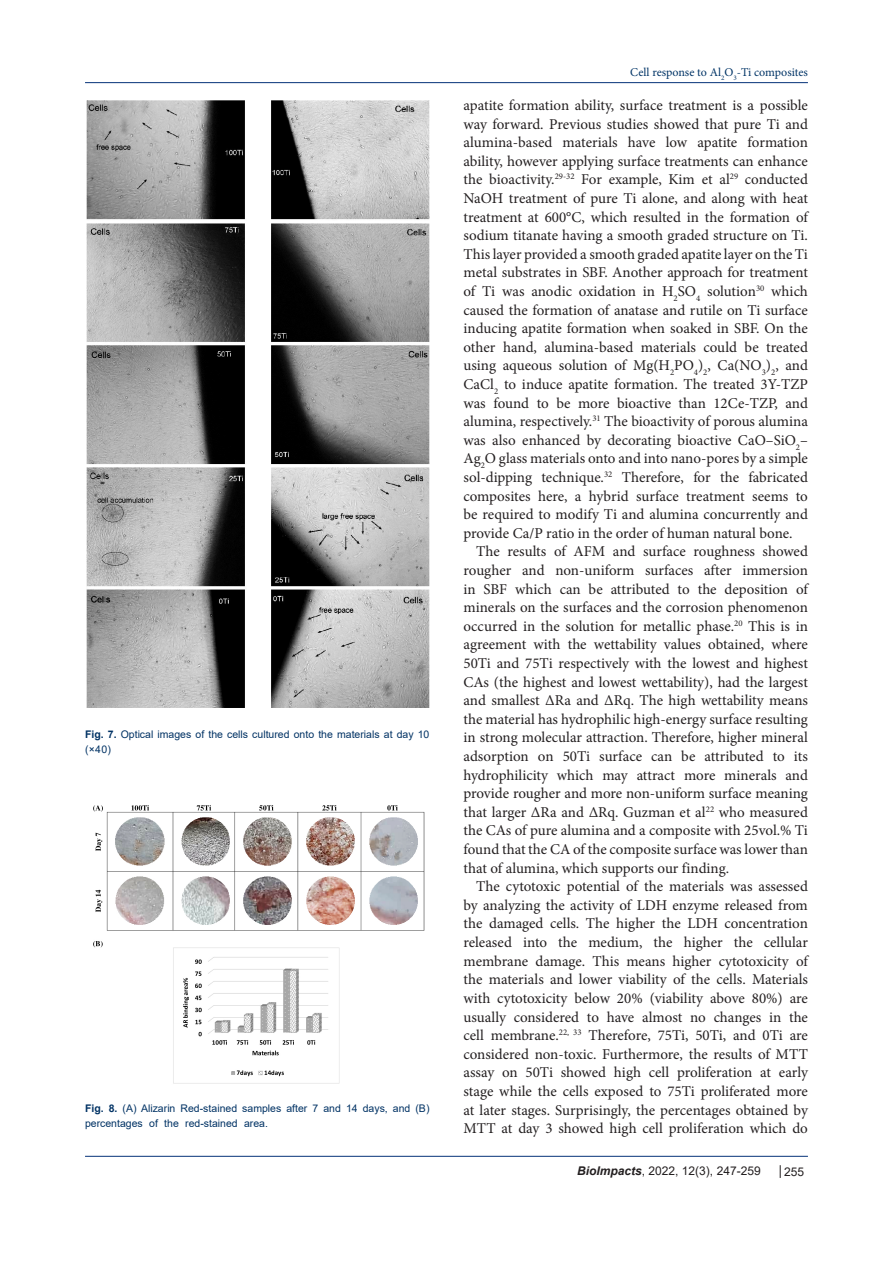
<style>
.page{position:relative;width:893px;height:1263px;background:#fff}
.page>*{position:absolute;margin:0;border:0;box-sizing:border-box;transform-origin:0 0}
.t1{font:15px/18.6px "Minion Pro";color:#231f20;text-align:justify}
.t2{font:12px "Minion Pro";color:#003466}
.t3{font:12px "Arial";color:#231f20}
.t4{font:10.5px/15px "Arial";color:#003264}
.s1{font-weight:700}
.s2{font-weight:700;font-style:italic}
</style>
<div class="page">
<hr style="left:85px;top:82px;width:723px;height:1px;background:#053278">
<hr style="left:85px;top:1156px;width:723px;height:1px;background:#053278">
<svg style="left:780px;top:1165px;width:1px;height:13px"></svg>
<img style="left:86px;top:100px;width:343px;height:608px">
<img style="left:93px;top:805px;width:332px;height:279px">
<p class="t4" style="left:85px;top:727px;width:346px"><span class="s1">Fig. 7.</span> Optical images of the cells cultured onto the materials at day 10 (×40)</p>
<p class="t4" style="left:85px;top:1100px;width:346px"><span class="s1">Fig. 8.</span> (A) Alizarin Red-stained samples after 7 and 14 days, and (B) percentages of the red-stained area.</p>
<p class="t2" style="left:630px;top:64px;width:179px">Cell response to Al<sub>2</sub>O<sub>3</sub>-Ti composites</p>
<p class="t1" style="left:463px;top:96px;width:346px">apatite formation ability, surface treatment is a possible way forward. Previous studies showed that pure Ti and alumina-based materials have low apatite formation ability, however applying surface treatments can enhance the bioactivity.<sup>29-32</sup> For example, Kim et al<sup>29</sup> conducted NaOH treatment of pure Ti alone, and along with heat treatment at 600°C, which resulted in the formation of sodium titanate having a smooth graded structure on Ti.<br>This layer provided a smooth graded apatite layer on the Ti metal substrates in SBF. Another approach for treatment of Ti was anodic oxidation in H<sub>2</sub>SO<sub>4</sub> solution<sup>30</sup> which caused the formation of anatase and rutile on Ti surface inducing apatite formation when soaked in SBF. On the other hand, alumina-based materials could be treated using aqueous solution of Mg(H<sub>2</sub>PO<sub>4</sub>)<sub>2</sub>, Ca(NO<sub>3</sub>)<sub>2</sub>, and CaCl<sub>2</sub> to induce apatite formation. The treated 3Y-TZP was found to be more bioactive than 12Ce-TZP, and alumina, respectively.<sup>31</sup> The bioactivity of porous alumina was also enhanced by decorating bioactive CaO–SiO<sub>2</sub>– Ag<sub>2</sub>O glass materials onto and into nano-pores by a simple sol-dipping technique.<sup>32</sup> Therefore, for the fabricated composites here, a hybrid surface treatment seems to be required to modify Ti and alumina concurrently and provide Ca/P ratio in the order of human natural bone.</p>
<p class="t1" style="left:463px;top:542px;width:346px;text-indent:13px">The results of AFM and surface roughness showed rougher and non-uniform surfaces after immersion in SBF which can be attributed to the deposition of minerals on the surfaces and the corrosion phenomenon occurred in the solution for metallic phase.<sup>20</sup> This is in agreement with the wettability values obtained, where 50Ti and 75Ti respectively with the lowest and highest CAs (the highest and lowest wettability), had the largest and smallest ∆Ra and ∆Rq. The high wettability means the material has hydrophilic high-energy surface resulting in strong molecular attraction. Therefore, higher mineral adsorption on 50Ti surface can be attributed to its hydrophilicity which may attract more minerals and provide rougher and more non-uniform surface meaning that larger ∆Ra and ∆Rq. Guzman et al<sup>22</sup> who measured the CAs of pure alumina and a composite with 25vol.% Ti found that the CA of the composite surface was lower than that of alumina, which supports our finding.</p>
<p class="t1" style="left:463px;top:877px;width:346px;text-indent:13px">The cytotoxic potential of the materials was assessed by analyzing the activity of LDH enzyme released from the damaged cells. The higher the LDH concentration released into the medium, the higher the cellular membrane damage. This means higher cytotoxicity of the materials and lower viability of the cells. Materials with cytotoxicity below 20% (viability above 80%) are usually considered to have almost no changes in the cell membrane.<sup>22,</sup> <sup>33</sup> Therefore, 75Ti, 50Ti, and 0Ti are considered non-toxic. Furthermore, the results of MTT assay on 50Ti showed high cell proliferation at early stage while the cells exposed to 75Ti proliferated more at later stages. Surprisingly, the percentages obtained by MTT at day 3 showed high cell proliferation which do</p>
<p class="t3" style="left:577px;top:1163px;width:185px"><span class="s2">BioImpacts</span>, 2022, 12(3), 247-259</p>
<p class="t3" style="left:784px;top:1164px;width:22px">255</p>
</div>
